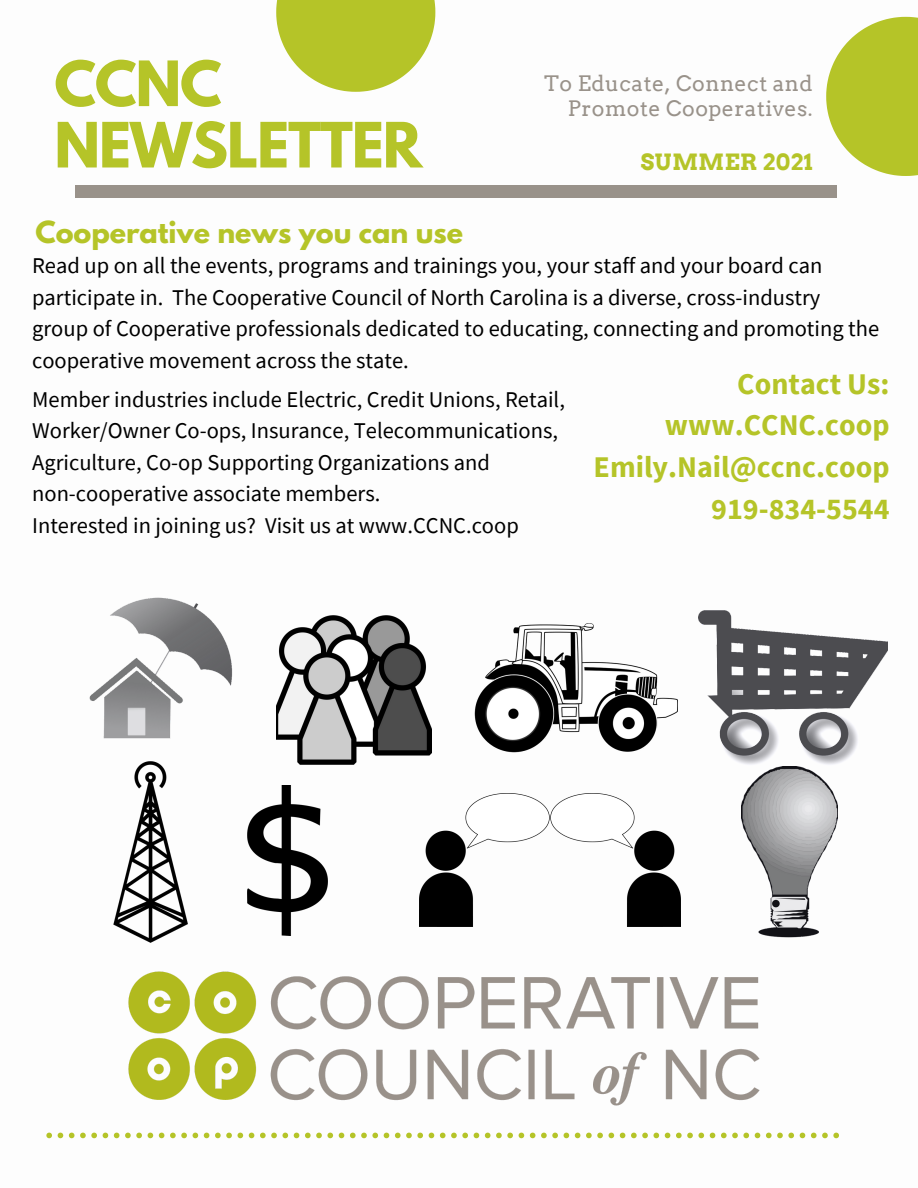
<style>
.page{position:relative;width:918px;height:1188px;background:#fff}
.page>*{position:absolute;margin:0;border:0;box-sizing:border-box;transform-origin:0 0}
.t1{font:700 55.35px/61.3px "League Spartan";letter-spacing:-.02em;color:#b5c428}
.t2{font:700 30px "Source Sans Pro";color:#b5c428}
.t3{font:700 27px "League Spartan";color:#b5c428}
.t4{font:22.5px/31.5px "Source Sans Pro";color:#000}
.t5{font:700 22.5px "Arvo";letter-spacing:.02em;color:#b5c428}
.t6{font:21.3px/24.8px "Arvo";letter-spacing:.02em;color:#99928a;text-align:right}
</style>
<div class="page">
<div style="left:75px;top:186px;width:761px;height:11px;background:#99928a"></div>
<svg style="left:276px;top:0;width:159px;height:92px"></svg>
<svg style="left:826px;top:17px;width:92px;height:159px"></svg>
<svg style="left:46px;top:1133px;width:793px;height:5px"></svg>
<img style="left:128px;top:971px;width:632px;height:135px">
<img style="left:89px;top:597px;width:144px;height:142px">
<img style="left:276px;top:616px;width:156px;height:148px">
<img style="left:247px;top:785px;width:80px;height:151px">
<img style="left:698px;top:610px;width:189px;height:155px">
<img style="left:113px;top:761px;width:75px;height:182px">
<img style="left:419px;top:794px;width:261px;height:132px">
<img style="left:474px;top:624px;width:204px;height:129px">
<img style="left:742px;top:766px;width:95px;height:171px">
<p class="t1" style="left:54px;top:60px;width:370px">CCNC<br>NEWSLETTER</p>
<p class="t3" style="left:35px;top:219px;width:429px">Cooperative news you can use</p>
<p class="t6" style="left:544px;top:71px;width:270px">To Educate, Connect and<br>Promote Cooperatives.</p>
<p class="t5" style="left:641px;top:148px;width:173px">SUMMER 2021</p>
<p class="t4" style="left:32px;top:249px;width:849px">Read up on all the events, programs and trainings you, your staff and your board can participate in. The Cooperative Council of North Carolina is a diverse, cross-industry group of Cooperative professionals dedicated to educating, connecting and promoting the cooperative movement across the state.</p>
<p class="t4" style="left:32px;top:383px;width:534px">Member industries include Electric, Credit Unions, Retail,</p>
<p class="t4" style="left:32px;top:414px;width:527px">Worker/Owner Co-ops, Insurance, Telecommunications,</p>
<p class="t4" style="left:32px;top:446px;width:459px">Agriculture, Co-op Supporting Organizations and</p>
<p class="t4" style="left:32px;top:477px;width:350px">non-cooperative associate members.</p>
<p class="t4" style="left:32px;top:509px;width:488px">Interested in joining us? Visit us at www.CCNC.coop</p>
<p class="t2" style="left:737px;top:364px;width:154px">Contact Us:</p>
<p class="t2" style="left:665px;top:406px;width:226px">www.CCNC.coop</p>
<p class="t2" style="left:594px;top:447px;width:297px">Emily.Nail@ccnc.coop</p>
<p class="t2" style="left:711px;top:489px;width:180px">919-834-5544</p>
</div>
